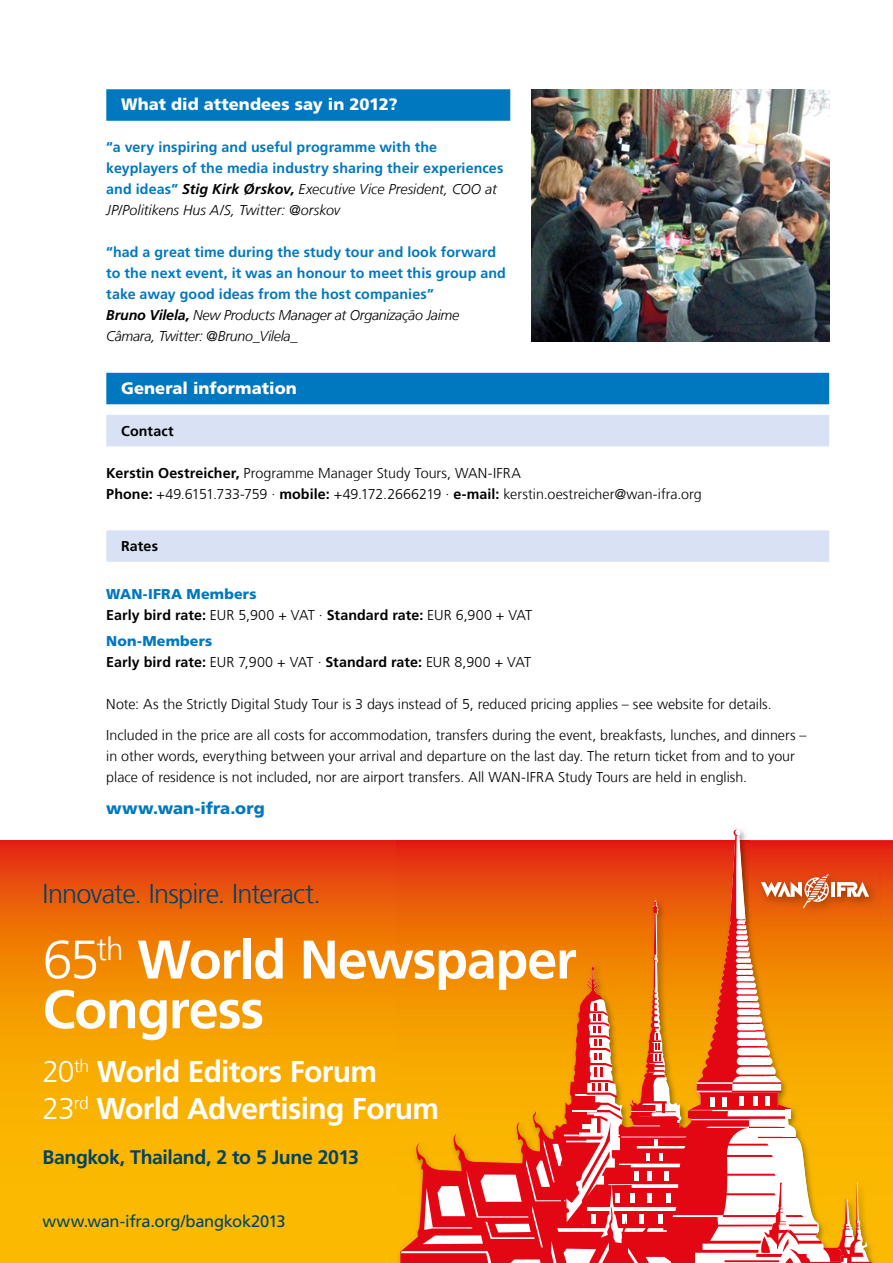
<style>
.page{position:relative;width:893px;height:1263px;background:#fff}
.page>*{position:absolute;margin:0;border:0;box-sizing:border-box;transform-origin:0 0}
.t1{font:700 54.3px/49.8px "Frutiger LT Com";letter-spacing:-.025em;color:#fff}
.t2{font:700 30.15px/36.2px "Frutiger LT Com";letter-spacing:-.025em;color:#fff}
.t3{font:300 27.15px "Frutiger LT Com";letter-spacing:-.03em;color:#004366}
.t4{font:700 19.65px "Frutiger LT Com";letter-spacing:-.02em;color:#004366}
.t5{font:900 16.5px "Frutiger LT Com";color:#fff}
.t6{font:16.5px "Frutiger LT Com";letter-spacing:-.02em;color:#004366}
.t7{font:900 16.5px "Frutiger LT Com";color:#0078bf}
.t8{font:300 14.25px/21px "Frutiger LT Com";color:#000}
.t9{font:700 14.25px/21px "Frutiger LT Com";letter-spacing:.005em;color:#0078bf}
.t10{font:700 14.25px/21px "Frutiger LT Com";letter-spacing:.005em;color:#000}
.s1{font-style:italic;color:#000}
.s2{font-weight:300;font-style:italic;color:#000}
.s3{font-weight:700}
.s4{font-weight:900;color:#0078bf}
.s5{font-weight:300}
</style>
<div class="page">
<div style="left:106px;top:373px;width:723px;height:31px;background:#0078bf"></div>
<div style="left:106px;top:415px;width:723px;height:31px;background:#d8e2f4"></div>
<div style="left:106px;top:530px;width:723px;height:32px;background:#d8e2f4"></div>
<img style="left:531px;top:89px;width:298px;height:252px">
<div style="left:106px;top:89px;width:404px;height:32px;background:#0078bf"></div>
<svg style="left:0;top:840px;width:397px;height:423px;background:#f49402"></svg>
<svg style="left:873px;top:840px;width:19px;height:423px;background:#f49602"></svg>
<img style="left:873px;top:869px;width:8px;height:50px">
<svg style="left:400px;top:829px;width:473px;height:434px;background:#ef7c30"></svg>
<p class="t5" style="left:121px;top:98px;width:278px">What did attendees say in 2012?</p>
<p class="t9" style="left:106px;top:138px;width:399px">“a very inspiring and useful programme with the keyplayers of the media industry sharing their experiences and ideas” <span class="s1">Stig Kirk Ørskov,</span> <span class="s2">Executive Vice President, COO at JP/Politikens Hus A/S, Twitter: @orskov</span></p>
<p class="t9" style="left:106px;top:243px;width:401px">“had a great time during the study tour and look forward to the next event, it was an honour to meet this group and take away good ideas from the host companies”<br><span class="s1">Bruno Vilela,</span> <span class="s2">New Products Manager at Organização Jaime Câmara, Twitter: @Bruno_Vilela_</span></p>
<p class="t5" style="left:121px;top:381px;width:177px">General information</p>
<p class="t10" style="left:121px;top:422px;width:54px">Contact</p>
<p class="t8" style="left:106px;top:464px;width:597px"><span class="s3">Kerstin Oestreicher,</span> Programme Manager Study Tours, WAN-IFRA<br><span class="s3">Phone:</span> +49.6151.733-759 · <span class="s3">mobile:</span> +49.172.2666219 · <span class="s3">e-mail:</span> kerstin.oestreicher@wan-ifra.org</p>
<p class="t10" style="left:121px;top:537px;width:38px">Rates</p>
<p class="t10" style="left:106px;top:584px;width:428px"><span class="s4">WAN-IFRA Members<br></span>Early bird rate: <span class="s5">EUR 5,900 + VAT ·</span> Standard rate: <span class="s5">EUR 6,900 + VAT</span></p>
<p class="t10" style="left:106px;top:632px;width:426px"><span class="s4">Non-Members<br></span>Early bird rate: <span class="s5">EUR 7,900 + VAT ·</span> Standard rate: <span class="s5">EUR 8,900 + VAT</span></p>
<p class="t8" style="left:106px;top:695px;width:667px">Note: As the Strictly Digital Study Tour is 3 days instead of 5, reduced pricing applies – see website for details.</p>
<p class="t8" style="left:106px;top:726px;width:702px">Included in the price are all costs for accommodation, transfers during the event, breakfasts, lunches, and dinners – in other words, everything between your arrival and departure on the last day. The return ticket from and to your place of residence is not included, nor are airport transfers. All WAN-IFRA Study Tours are held in english.</p>
<p class="t7" style="left:106px;top:801px;width:160px">www.wan-ifra.org</p>
<h3 class="t3" style="left:43px;top:883px;width:280px">Innovate. Inspire. Interact.</h3>
<h1 class="t1" style="left:43px;top:940px;width:536px"><span class="s5">65</span><sup>th</sup> World Newspaper<br>Congress</h1>
<h2 class="t2" style="left:43px;top:1057px;width:398px"><span class="s5">20</span><sup>th</sup> World Editors Forum<br><span class="s5">23</span><sup>rd</sup> World Advertising Forum</h2>
<h3 class="t4" style="left:43px;top:1149px;width:318px">Bangkok, Thailand, 2 to 5 June 2013</h3>
<p class="t6" style="left:43px;top:1215px;width:245px">www.wan-ifra.org/bangkok2013</p>
</div>
